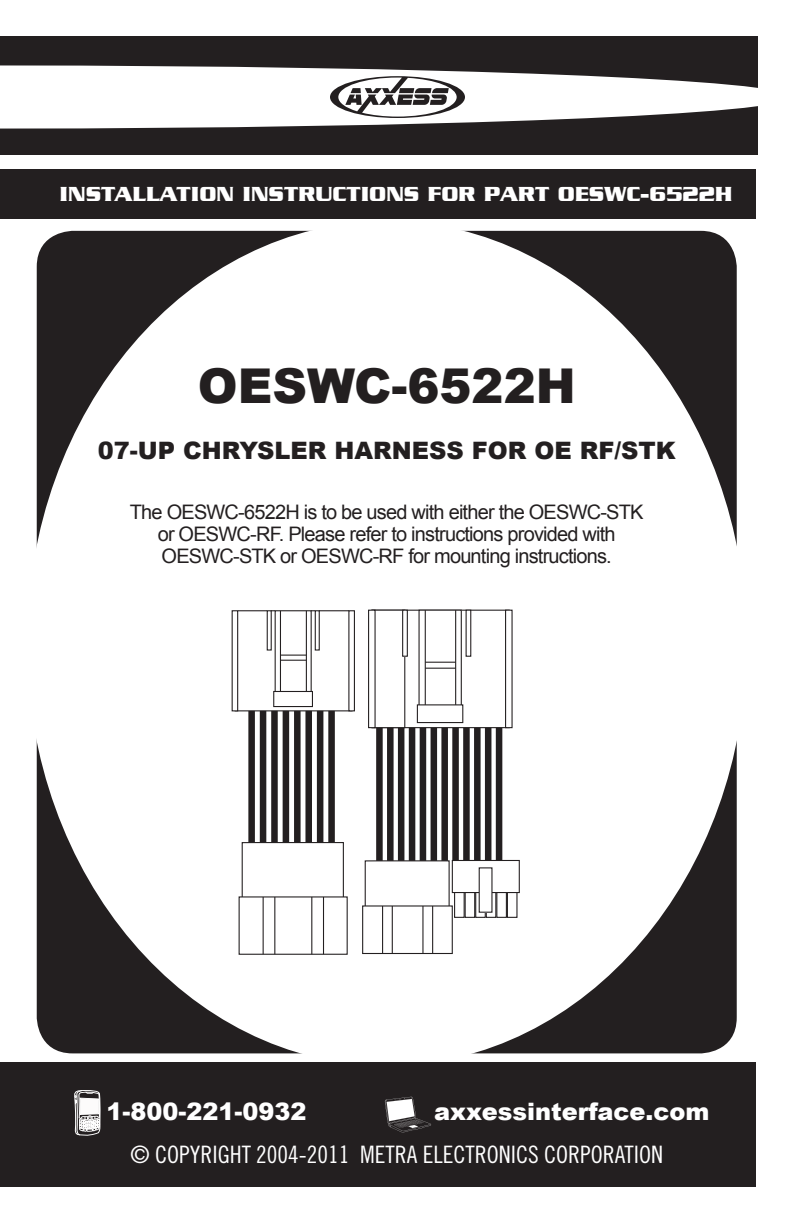
<style>
.page{position:relative;width:792px;height:1224px;background:#fff}
.page>*{position:absolute;margin:0;border:0;box-sizing:border-box;transform-origin:0 0}
.t1{font:900 48px "Arial";color:#231f20}
.t2{font:24px "Trade Gothic Cond Eighteen";color:#fff}
.t3{font:900 24px "Arial";color:#fff}
.t4{font:900 24px "Arial";color:#231f20}
.t5{font:700 22px "Serpentine";color:#fff}
.t6{font:20px/22px "Arial";letter-spacing:-.04em;color:#231f20;text-align:center}
</style>
<div class="page">
<div style="left:37px;top:231px;width:700px;height:822px;background:#231f20;border-radius:36px"></div>
<div style="left:27px;top:221px;width:719px;height:845px;background:#fff;border-radius:50%"></div>
<div style="left:0;top:1063px;width:756px;height:124px;background:#231f20"></div>
<svg style="left:385px;top:1097px;width:46px;height:35px"></svg>
<svg style="left:74px;top:1090px;width:26px;height:46px"></svg>
<div style="left:0;top:36px;width:758px;height:119px;background:#231f20"></div>
<svg style="left:0;top:65px;width:758px;height:64px;fill:#fff"></svg>
<div style="left:0;top:169px;width:756px;height:50px;background:#231f20"></div>
<svg style="left:330px;top:76px;width:135px;height:42px"></svg>
<div style="left:419px;top:610px;width:43px;height:111px;border:1px solid #231f20"></div>
<div style="left:505px;top:610px;width:8px;height:118px;border:1px solid #231f20"></div>
<div style="left:466px;top:610px;width:5px;height:47px;border:1px solid #231f20"></div>
<div style="left:371px;top:610px;width:34px;height:118px;border:1px solid #231f20"></div>
<div style="left:369px;top:610px;width:6px;height:118px;background:#fff"></div>
<div style="left:368px;top:610px;width:8px;height:118px;border:1px solid #231f20"></div>
<hr style="left:403px;top:610px;width:4px;height:46px;background:#fff">
<div style="left:402px;top:610px;width:6px;height:47px;border:1px solid #231f20"></div>
<div style="left:417px;top:705px;width:46px;height:18px;background:#fff"></div>
<div style="left:417px;top:704px;width:46px;height:19px;border:1px solid #231f20"></div>
<hr style="left:425px;top:610px;width:1px;height:95px;background:#231f20">
<hr style="left:455px;top:610px;width:1px;height:95px;background:#231f20">
<hr style="left:425px;top:662px;width:31px;height:1px;background:#231f20">
<hr style="left:425px;top:668px;width:31px;height:1px;background:#231f20">
<div style="left:235px;top:610px;width:118px;height:101px;border:1px solid #231f20"></div>
<div style="left:349px;top:611px;width:5px;height:100px;background:#fff"></div>
<div style="left:348px;top:610px;width:7px;height:101px;border:1px solid #231f20"></div>
<div style="left:315px;top:610px;width:5px;height:41px;border:1px solid #231f20"></div>
<div style="left:267px;top:610px;width:5px;height:41px;border:1px solid #231f20"></div>
<div style="left:232px;top:611px;width:6px;height:100px;background:#fff"></div>
<div style="left:232px;top:610px;width:6px;height:101px;border:1px solid #231f20"></div>
<div style="left:273px;top:691px;width:40px;height:16px;border:1px solid #231f20"></div>
<hr style="left:280px;top:611px;width:1px;height:80px;background:#231f20">
<hr style="left:306px;top:611px;width:1px;height:80px;background:#231f20">
<svg style="left:281px;top:655px;width:25px;height:6px"></svg>
<div style="left:507px;top:880px;width:11px;height:38px;border:1px solid #231f20"></div>
<div style="left:496px;top:880px;width:11px;height:38px;border:1px solid #231f20"></div>
<div style="left:486px;top:880px;width:10px;height:38px;border:1px solid #231f20"></div>
<svg style="left:477px;top:893px;width:2px;height:20px"></svg>
<div style="left:475px;top:880px;width:11px;height:38px;border:1px solid #231f20"></div>
<div style="left:465px;top:880px;width:10px;height:38px;border:1px solid #231f20"></div>
<div style="left:454px;top:880px;width:11px;height:38px;border:1px solid #231f20"></div>
<div style="left:452px;top:860px;width:67px;height:33px;background:#fff"></div>
<div style="left:452px;top:860px;width:68px;height:33px;border:1px solid #231f20"></div>
<div style="left:479px;top:868px;width:13px;height:44px;background:#fff"></div>
<div style="left:479px;top:867px;width:14px;height:46px;border:1px solid #231f20"></div>
<svg style="left:241px;top:841px;width:103px;height:55px"></svg>
<div style="left:239px;top:896px;width:109px;height:59px;border:1px solid #231f20"></div>
<hr style="left:263px;top:897px;width:1px;height:57px;background:#231f20">
<hr style="left:274px;top:897px;width:1px;height:57px;background:#231f20">
<hr style="left:311px;top:897px;width:1px;height:57px;background:#231f20">
<hr style="left:323px;top:897px;width:1px;height:57px;background:#231f20">
<svg style="left:364px;top:860px;width:86px;height:45px"></svg>
<div style="left:362px;top:905px;width:91px;height:49px;border:1px solid #231f20"></div>
<hr style="left:382px;top:906px;width:1px;height:48px;background:#231f20">
<hr style="left:392px;top:906px;width:1px;height:48px;background:#231f20">
<hr style="left:422px;top:906px;width:2px;height:48px;background:#231f20">
<hr style="left:432px;top:906px;width:1px;height:48px;background:#231f20">
<div style="left:248px;top:711px;width:7px;height:132px;background:#231f20"></div>
<div style="left:260px;top:711px;width:6px;height:132px;background:#231f20"></div>
<div style="left:271px;top:711px;width:7px;height:132px;background:#231f20"></div>
<div style="left:283px;top:711px;width:6px;height:132px;background:#231f20"></div>
<div style="left:294px;top:711px;width:7px;height:132px;background:#231f20"></div>
<div style="left:305px;top:711px;width:7px;height:132px;background:#231f20"></div>
<div style="left:317px;top:711px;width:6px;height:132px;background:#231f20"></div>
<div style="left:328px;top:711px;width:7px;height:132px;background:#231f20"></div>
<div style="left:376px;top:728px;width:7px;height:133px;background:#231f20"></div>
<div style="left:387px;top:728px;width:7px;height:133px;background:#231f20"></div>
<div style="left:398px;top:728px;width:6px;height:133px;background:#231f20"></div>
<div style="left:409px;top:728px;width:6px;height:133px;background:#231f20"></div>
<div style="left:420px;top:728px;width:6px;height:133px;background:#231f20"></div>
<div style="left:431px;top:728px;width:6px;height:133px;background:#231f20"></div>
<div style="left:441px;top:728px;width:7px;height:133px;background:#231f20"></div>
<div style="left:452px;top:728px;width:7px;height:133px;background:#231f20"></div>
<div style="left:463px;top:728px;width:7px;height:133px;background:#231f20"></div>
<div style="left:474px;top:728px;width:7px;height:133px;background:#231f20"></div>
<div style="left:485px;top:728px;width:6px;height:133px;background:#231f20"></div>
<div style="left:496px;top:728px;width:6px;height:133px;background:#231f20"></div>
<p class="t5" style="left:60px;top:181px;width:674px">INSTALLATION INSTRUCTIONS FOR PART OESWC-6522H</p>
<h1 class="t1" style="left:198px;top:359px;width:379px">OESWC-6522H</h1>
<p class="t4" style="left:98px;top:437px;width:579px">07-UP CHRYSLER HARNESS FOR OE RF/STK</p>
<p class="t6" style="left:130px;top:501px;width:515px">The OESWC-6522H is to be used with either the OESWC-STK or OESWC-RF. Please refer to instructions provided with<br>OESWC-STK or OESWC-RF for mounting instructions.</p>
<p class="t3" style="left:107px;top:1098px;width:202px">1-800-221-0932</p>
<p class="t3" style="left:434px;top:1098px;width:277px">axxessinterface.com</p>
<p class="t2" style="left:130px;top:1140px;width:534px">© COPYRIGHT 2004-2011 METRA ELECTRONICS CORPORATION</p>
</div>
